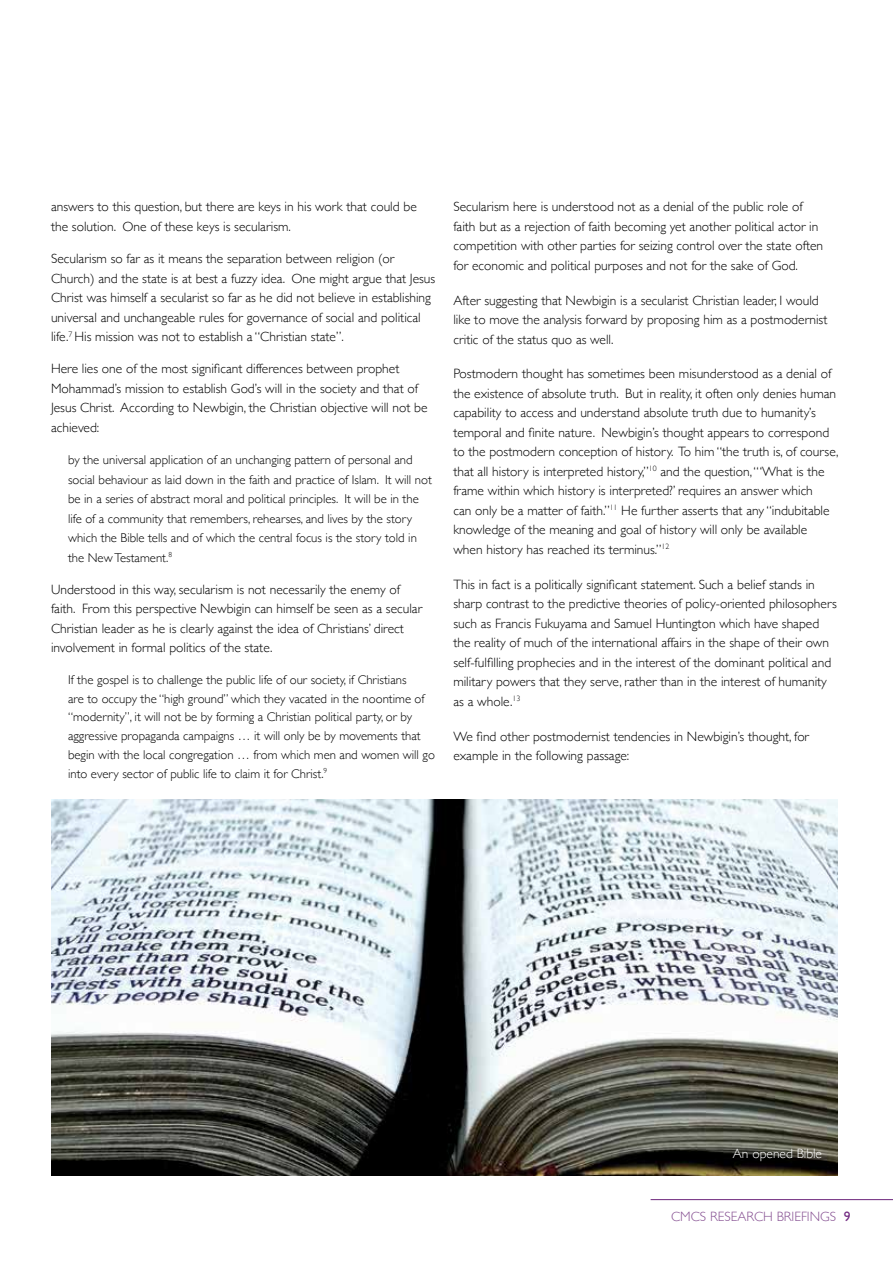
<style>
.page{position:relative;width:893px;height:1263px;background:#fff}
.page>*{position:absolute;margin:0;border:0;box-sizing:border-box;transform-origin:0 0}
.t1{font:300 13.5px/19.5px "Gill Sans";color:#000}
.t2{font:300 13.5px "Gill Sans";color:#865092}
.t3{font:300 13.5px "Gill Sans";color:#fff}
.t4{font:300 12.75px/19.5px "Gill Sans";color:#000}
.s1{font-weight:400;color:#722a81}
</style>
<div class="page">
<hr style="left:651px;top:1199px;width:242px;height:1px;background:#7c3d89">
<img style="left:51px;top:799px;width:787px;height:376px">
<p class="t1" style="left:51px;top:196px;width:367px">answers to this question, but there are keys in his work that could be the solution. One of these keys is secularism.</p>
<p class="t1" style="left:51px;top:248px;width:386px">Secularism so far as it means the separation between religion (or Church) and the state is at best a fuzzy idea. One might argue that Jesus Christ was himself a secularist so far as he did not believe in establishing universal and unchangeable rules for governance of social and political life.<sup>7</sup> His mission was not to establish a “Christian state”.</p>
<p class="t1" style="left:51px;top:359px;width:378px">Here lies one of the most significant differences between prophet Mohammad’s mission to establish God’s will in the society and that of Jesus Christ. According to Newbigin, the Christian objective will not be achieved:</p>
<p class="t4" style="left:68px;top:450px;width:365px">by the universal application of an unchanging pattern of personal and social behaviour as laid down in the faith and practice of Islam. It will not be in a series of abstract moral and political principles. It will be in the life of a community that remembers, rehearses, and lives by the story which the Bible tells and of which the central focus is the story told in the New Testament.<sup>8</sup></p>
<p class="t1" style="left:51px;top:579px;width:373px">Understood in this way, secularism is not necessarily the enemy of faith. From this perspective Newbigin can himself be seen as a secular Christian leader as he is clearly against the idea of Christians’ direct involvement in formal politics of the state.</p>
<p class="t4" style="left:68px;top:670px;width:368px;line-height:18.8px">If the gospel is to challenge the public life of our society, if Christians<br>are to occupy the “high ground” which they vacated in the noontime of “modernity”, it will not be by forming a Christian political party, or by aggressive propaganda campaigns … it will only be by movements that begin with the local congregation … from which men and women will go into every sector of public life to claim it for Christ.<sup>9</sup></p>
<p class="t1" style="left:453px;top:196px;width:371px">Secularism here is understood not as a denial of the public role of faith but as a rejection of faith becoming yet another political actor in competition with other parties for seizing control over the state often for economic and political purposes and not for the sake of God.</p>
<p class="t1" style="left:453px;top:290px;width:376px">After suggesting that Newbigin is a secularist Christian leader, I would like to move the analysis forward by proposing him as a postmodernist critic of the status quo as well.</p>
<p class="t1" style="left:453px;top:364px;width:387px">Postmodern thought has sometimes been misunderstood as a denial of the existence of absolute truth. But in reality, it often only denies human capability to access and understand absolute truth due to humanity’s temporal and finite nature. Newbigin’s thought appears to correspond to the postmodern conception of history. To him “the truth is, of course, that all history is interpreted history,”<sup>10</sup> and the question, “‘What is the frame within which history is interpreted?’ requires an answer which<br>can only be a matter of faith.”<sup>11</sup> He further asserts that any “indubitable knowledge of the meaning and goal of history will only be available when history has reached its terminus.”<sup>12</sup></p>
<p class="t1" style="left:453px;top:574px;width:385px">This in fact is a politically significant statement. Such a belief stands in sharp contrast to the predictive theories of policy-oriented philosophers such as Francis Fukuyama and Samuel Huntington which have shaped the reality of much of the international affairs in the shape of their own self-fulfilling prophecies and in the interest of the dominant political and military powers that they serve, rather than in the interest of humanity as a whole.<sup>13</sup></p>
<p class="t1" style="left:453px;top:726px;width:357px">We find other postmodernist tendencies in Newbigin’s thought, for example in the following passage:</p>
<p class="t3" style="left:733px;top:1142px;width:91px">An opened Bible</p>
<p class="t2" style="left:671px;top:1206px;width:181px">CMCS RESEARCH BRIEFINGS <span class="s1">9</span></p>
</div>
